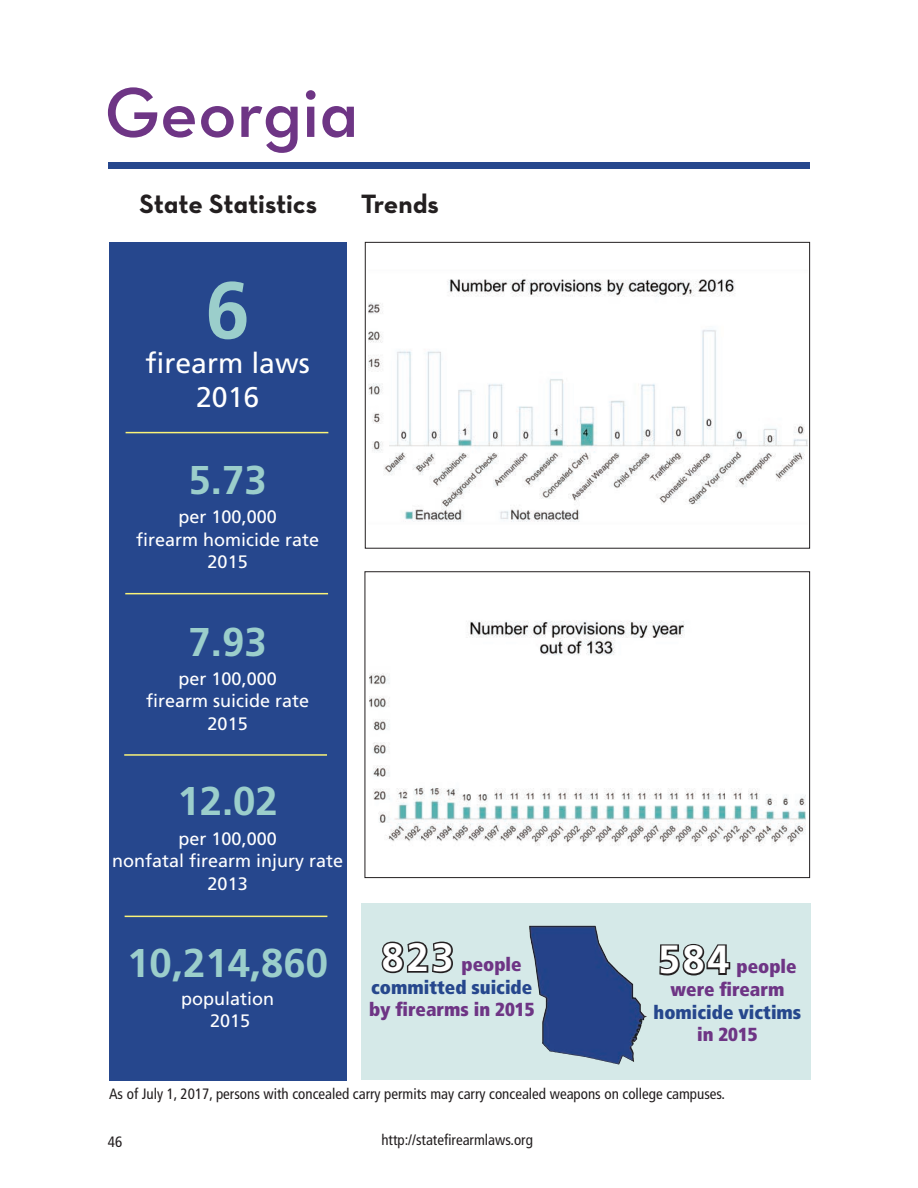
<style>
.page{position:relative;width:918px;height:1188px;background:#fff}
.page>*{position:absolute;margin:0;border:0;box-sizing:border-box;transform-origin:0 0}
.t1{font:700 80.25px "Frutiger LT Std";color:#9bcecb}
.t2{font:72px "Neutra Text Demi Alt";color:#6e3585}
.t3{font:700 40.2px "Frutiger LT Std";color:#9bcecb}
.t4{font:28.5px/34px "Frutiger LT Std";color:#fff;text-align:center}
.t5{font:27px "Neutra Text Bold Alt";letter-spacing:-.005em;color:#231f20}
.t6{font:900 condensed 18.9px/22.6px "Frutiger LT Std";color:#6e3585;text-align:center}
.t7{font:900 condensed 18.9px/22.6px "Frutiger LT Std";color:#26478d;text-align:center}
.t8{font:18px/22.5px "Frutiger LT Std";color:#fff;text-align:center}
.t9{font:condensed 15px "Frutiger LT Std";color:#231f20}
.s1{font-weight:700;font-stretch:normal;font-size:39.3px;color:#fff}
.s2{color:#6e3585}
</style>
<div class="page">
<div style="left:108px;top:162px;width:702px;height:7px;background:#26478d"></div>
<div style="left:109px;top:242px;width:237px;height:838px;background:#26478d"></div>
<hr style="left:126px;top:432px;width:202px;height:1px;background:#faf378">
<hr style="left:125px;top:593px;width:203px;height:1px;background:#faf378">
<hr style="left:124px;top:754px;width:203px;height:2px;background:#faf378">
<hr style="left:125px;top:916px;width:202px;height:1px;background:#faf378">
<div style="left:361px;top:903px;width:450px;height:176px;background:#d5e9e8"></div>
<svg style="left:381px;top:941px;width:72px;height:33px"></svg>
<svg style="left:659px;top:943px;width:72px;height:33px"></svg>
<img style="left:529px;top:926px;width:113px;height:139px">
<div style="left:365px;top:571px;width:445px;height:307px;border:1px solid #231f20"></div>
<div style="left:365px;top:242px;width:445px;height:307px;border:1px solid #231f20"></div>
<img style="left:368px;top:279px;width:439px;height:243px">
<img style="left:369px;top:621px;width:437px;height:225px">
<h2 class="t2" style="left:105px;top:68px;width:256px">Georgia</h2>
<h3 class="t5" style="left:140px;top:187px;width:179px">State Statistics</h3>
<h3 class="t5" style="left:361px;top:187px;width:80px">Trends</h3>
<h1 class="t1" style="left:205px;top:263px;width:46px">6</h1>
<h3 class="t4" style="left:145px;top:346px;width:166px">firearm laws<br>2016</h3>
<h3 class="t3" style="left:189px;top:456px;width:80px">5.73</h3>
<p class="t8" style="left:136px;top:506px;width:185px">per 100,000<br>firearm homicide rate<br>2015</p>
<h3 class="t3" style="left:189px;top:618px;width:80px">7.93</h3>
<p class="t8" style="left:146px;top:667px;width:165px">per 100,000 firearm suicide rate<br>2015</p>
<h3 class="t3" style="left:177px;top:778px;width:102px">12.02</h3>
<p class="t8" style="left:112px;top:827px;width:233px">per 100,000<br>nonfatal firearm injury rate<br>2013</p>
<h3 class="t3" style="left:127px;top:939px;width:202px">10,214,860</h3>
<p class="t8" style="left:181px;top:988px;width:95px;line-height:21.6px">population<br>2015</p>
<p class="t7" style="left:371px;top:953px;width:163px"><span class="s1">823</span> <span class="s2">people </span>committed suicide</p>
<p class="t6" style="left:369px;top:998px;width:167px">by firearms in 2015</p>
<p class="t6" style="left:658px;top:955px;width:140px"><span class="s1">584</span> people were firearm</p>
<p class="t7" style="left:654px;top:1001px;width:149px">homicide victims</p>
<p class="t6" style="left:697px;top:1023px;width:62px">in 2015</p>
<p class="t9" style="left:109px;top:1085px;width:618px">As of July 1, 2017, persons with concealed carry permits may carry concealed weapons on college campuses.</p>
<p class="t9" style="left:108px;top:1133px;width:16px">46</p>
<p class="t9" style="left:381px;top:1131px;width:153px">http://statefirearmlaws.org</p>
</div>
